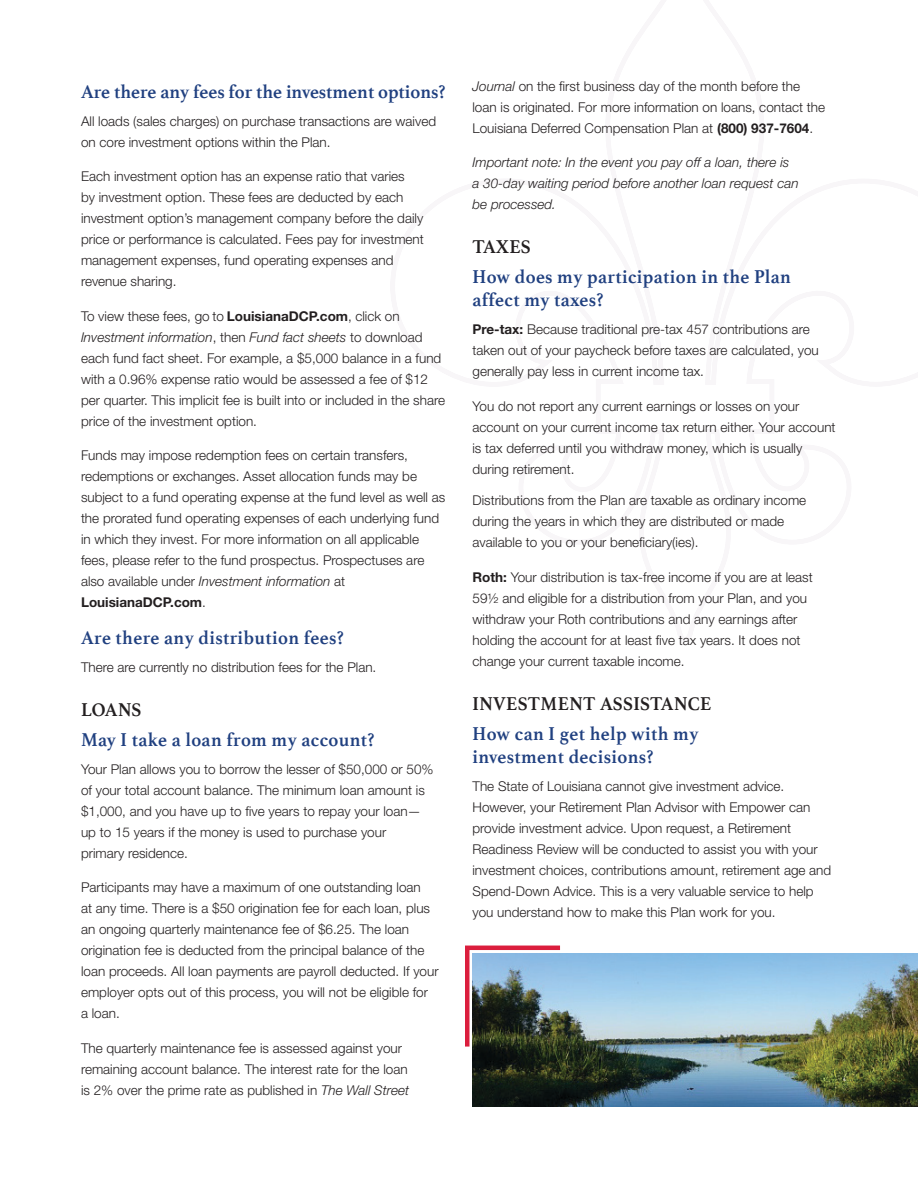
<style>
.page{position:relative;width:918px;height:1188px;background:#fff}
.page>*{position:absolute;margin:0;border:0;box-sizing:border-box;transform-origin:0 0}
.Body_Content__gray{font:700 19.5px/23.4px "Athelas";letter-spacing:.02em;color:#204080;scale:.95 1}
.Body_Content__gray-2{font:700 19.5px "Athelas";color:#204080;scale:.95 1}
.rust_sub-subhead{font:700 19.5px "Athelas";letter-spacing:.02em;color:#231f20;scale:.95 1}
.Body_Content__gray-3{font:700 19.5px "Athelas";letter-spacing:.015em;color:#231f20;scale:.95 1}
.Body_Content__gray-4{font:300 13.5px/21px "Helvetica Neue LT Std";color:#231f20}
.Body_Content__gray-5{font:italic 300 13.5px/21px "Helvetica Neue LT Std";color:#231f20}
.s1{font-weight:700}
.s2{font-style:italic}
</style>
<div class="page">
<img style="left:473px;top:953px;width:445px;height:154px">
<img style="left:465px;top:945px;width:100px;height:106px">
<p class="Body_Content__gray-2" style="left:81px;top:76px;width:385px">Are there any fees for the investment options?</p>
<p class="Body_Content__gray-4" style="left:81px;top:110px;width:357px">All loads (sales charges) on purchase transactions are waived on core investment options within the Plan.</p>
<p class="Body_Content__gray-4" style="left:81px;top:166px;width:344px">Each investment option has an expense ratio that varies<br>by investment option. These fees are deducted by each investment option’s management company before the daily price or performance is calculated. Fees pay for investment management expenses, fund operating expenses and revenue sharing.</p>
<p class="Body_Content__gray-4" style="left:81px;top:305px;width:366px">To view these fees, go to <span class="s1">LouisianaDCP.com</span>, click on <span class="s2">Investment information</span>, then <span class="s2">Fund fact sheets</span> to download each fund fact sheet. For example, a $5,000 balance in a fund with a 0.96% expense ratio would be assessed a fee of $12 per quarter. This implicit fee is built into or included in the share price of the investment option.</p>
<p class="Body_Content__gray-4" style="left:81px;top:445px;width:366px">Funds may impose redemption fees on certain transfers, redemptions or exchanges. Asset allocation funds may be subject to a fund operating expense at the fund level as well as the prorated fund operating expenses of each underlying fund in which they invest. For more information on all applicable fees, please refer to the fund prospectus. Prospectuses are also available under <span class="s2">Investment information</span> at <span class="s1">LouisianaDCP.com</span>.</p>
<p class="Body_Content__gray" style="left:81px;top:626px;width:278px">Are there any distribution fees?</p>
<p class="Body_Content__gray-4" style="left:81px;top:656px;width:297px">There are currently no distribution fees for the Plan.</p>
<p class="Body_Content__gray-3" style="left:81px;top:693px;width:65px">LOANS</p>
<p class="Body_Content__gray" style="left:81px;top:727px;width:311px">May I take a loan from my account?</p>
<p class="Body_Content__gray-4" style="left:81px;top:758px;width:354px">Your Plan allows you to borrow the lesser of $50,000 or 50% of your total account balance. The minimum loan amount is $1,000, and you have up to five years to repay your loan— up to 15 years if the money is used to purchase your<br>primary residence.</p>
<p class="Body_Content__gray-4" style="left:81px;top:877px;width:359px">Participants may have a maximum of one outstanding loan<br>at any time. There is a $50 origination fee for each loan, plus an ongoing quarterly maintenance fee of $6.25. The loan origination fee is deducted from the principal balance of the loan proceeds. All loan payments are payroll deducted. If your employer opts out of this process, you will not be eligible for<br>a loan.</p>
<p class="Body_Content__gray-4" style="left:81px;top:1037px;width:330px">The quarterly maintenance fee is assessed against your remaining account balance. The interest rate for the loan is 2% over the prime rate as published in <span class="s2">The Wall Street</span></p>
<p class="Body_Content__gray-4" style="left:472px;top:75px;width:354px"><span class="s2">Journal</span> on the first business day of the month before the loan is originated. For more information on loans, contact the<br>Louisiana Deferred Compensation Plan at <span class="s1">(800) 937-7604</span>.</p>
<p class="Body_Content__gray-5" style="left:472px;top:152px;width:328px">Important note: In the event you pay off a loan, there is a 30-day waiting period before another loan request can be processed.</p>
<p class="Body_Content__gray-3" style="left:472px;top:231px;width:63px">TAXES</p>
<p class="Body_Content__gray" style="left:472px;top:264px;width:337px">How does my participation in the Plan affect my taxes?</p>
<p class="Body_Content__gray-4" style="left:472px;top:319px;width:348px"><span class="s1">Pre-tax:</span> Because traditional pre-tax 457 contributions are taken out of your paycheck before taxes are calculated, you generally pay less in current income tax.</p>
<p class="Body_Content__gray-4" style="left:472px;top:395px;width:365px">You do not report any current earnings or losses on your account on your current income tax return either. Your account is tax deferred until you withdraw money, which is usually during retirement.</p>
<p class="Body_Content__gray-4" style="left:472px;top:490px;width:335px">Distributions from the Plan are taxable as ordinary income during the years in which they are distributed or made available to you or your beneficiary(ies).</p>
<p class="Body_Content__gray-4" style="left:472px;top:566px;width:342px"><span class="s1">Roth:</span> Your distribution is tax-free income if you are at least 59½ and eligible for a distribution from your Plan, and you withdraw your Roth contributions and any earnings after holding the account for at least five tax years. It does not change your current taxable income.</p>
<p class="rust_sub-subhead" style="left:472px;top:687px;width:253px">INVESTMENT ASSISTANCE</p>
<p class="Body_Content__gray" style="left:472px;top:721px;width:239px">How can I get help with my investment decisions?</p>
<p class="Body_Content__gray-4" style="left:472px;top:775px;width:360px">The State of Louisiana cannot give investment advice.<br>However, your Retirement Plan Advisor with Empower can provide investment advice. Upon request, a Retirement Readiness Review will be conducted to assist you with your investment choices, contributions amount, retirement age and Spend-Down Advice. This is a very valuable service to help you understand how to make this Plan work for you.</p>
</div>
